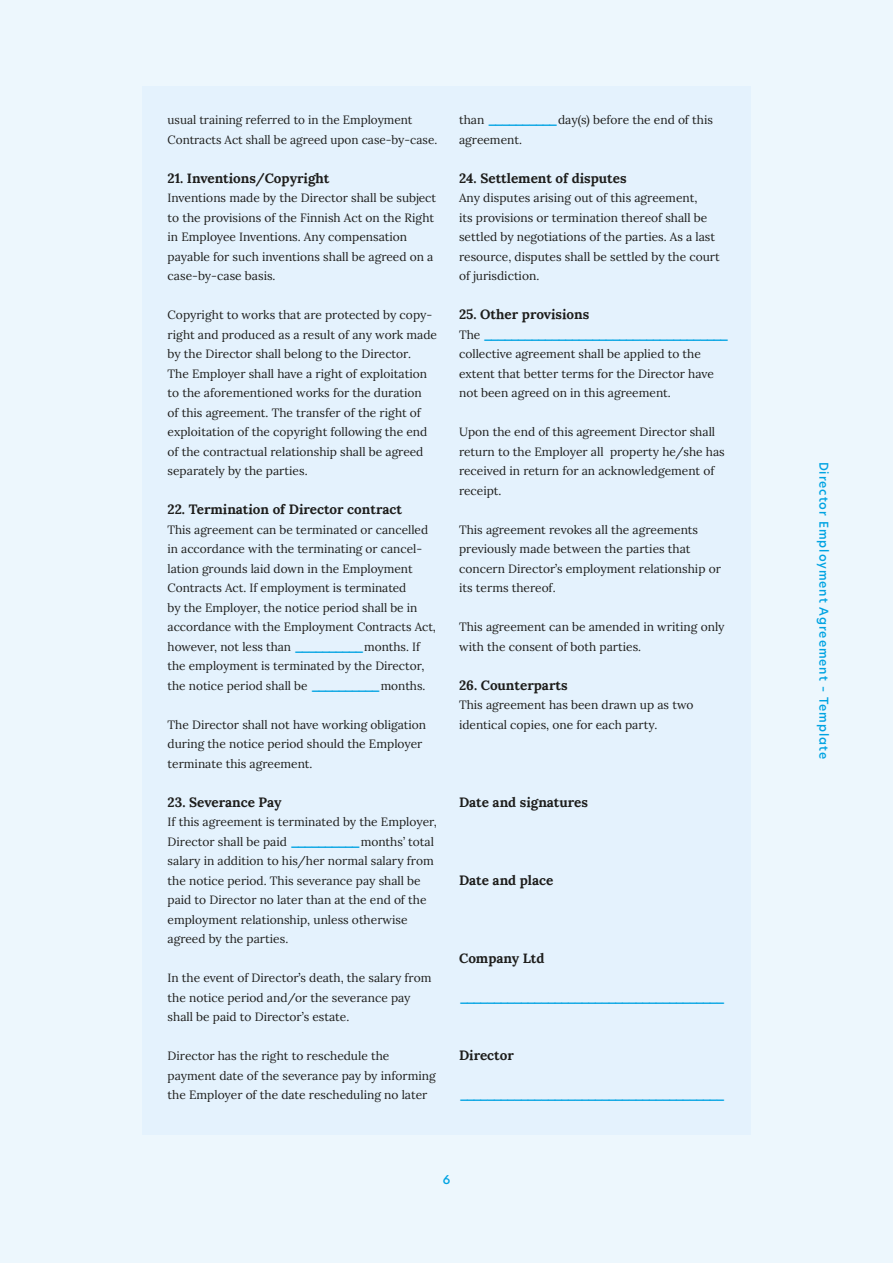
<style>
.page{position:relative;width:893px;height:1263px;background:#edf7fd}
.page>*{position:absolute;margin:0;border:0;box-sizing:border-box;transform-origin:0 0}
._1_ots{font:700 13.5px "Lora";color:#1d1d1b}
._1_leipis{font:12px/19.5px "Lora";color:#1d1d1b}
._1_leipis-2{font:700 12px "Lora";color:#00a3e2}
.t1{font:500 12px "Hero New";letter-spacing:.08em;color:#00a3e2}
.s1{font-weight:700;color:#00a3e2}
</style>
<div class="page">
<div style="left:142px;top:86px;width:608px;height:1049px;background:#e4f2fd"></div>
<p class="_1_leipis" style="left:168px;top:109px;width:271px">usual training referred to in the Employment<br>Contracts Act shall be agreed upon case-by-case.</p>
<h2 class="_1_ots" style="left:168px;top:166px;width:163px">21. Inventions/Copyright</h2>
<p class="_1_leipis" style="left:168px;top:187px;width:270px">Inventions made by the Director shall be subject to the provisions of the Finnish Act on the Right in Employee Inventions. Any compensation payable for such inventions shall be agreed on a case-by-case basis.</p>
<p class="_1_leipis" style="left:168px;top:304px;width:271px">Copyright to works that are protected by copy&shy;right and produced as a result of any work made by the Director shall belong to the Director.<br>The Employer shall have a right of exploitation to the aforementioned works for the duration<br>of this agreement. The transfer of the right of exploitation of the copyright following the end of the contractual relationship shall be agreed separately by the parties.</p>
<h2 class="_1_ots" style="left:168px;top:498px;width:236px">22. Termination of Director contract</h2>
<p class="_1_leipis" style="left:168px;top:519px;width:270px">This agreement can be terminated or cancelled in accordance with the terminating or cancel&shy;lation grounds laid down in the Employment Contracts Act. If employment is terminated<br>by the Employer, the notice period shall be in accordance with the Employment Contracts Act, however, not less than <span class="s1">__________</span> months. If the employment is terminated by the Director, the notice period shall be <span class="s1">__________</span> months.</p>
<p class="_1_leipis" style="left:168px;top:714px;width:260px">The Director shall not have working obligation during the notice period should the Employer terminate this agreement.</p>
<h2 class="_1_ots" style="left:168px;top:790px;width:115px">23. Severance Pay</h2>
<p class="_1_leipis" style="left:168px;top:811px;width:271px">If this agreement is terminated by the Employer, Director shall be paid <span class="s1">__________</span> months’ total salary in addition to his/her normal salary from the notice period. This severance pay shall be paid to Director no later than at the end of the employment relationship, unless otherwise agreed by the parties.</p>
<p class="_1_leipis" style="left:168px;top:967px;width:265px">In the event of Director’s death, the salary from the notice period and/or the severance pay shall be paid to Director’s estate.</p>
<p class="_1_leipis" style="left:168px;top:1045px;width:270px">Director has the right to reschedule the payment date of the severance pay by informing the Employer of the date rescheduling no later</p>
<p class="_1_leipis" style="left:459px;top:109px;width:255px">than <span class="s1">__________</span> day(s) before the end of this agreement.</p>
<h2 class="_1_ots" style="left:459px;top:166px;width:169px">24. Settlement of disputes</h2>
<p class="_1_leipis" style="left:459px;top:187px;width:262px">Any disputes arising out of this agreement,<br>its provisions or termination thereof shall be settled by negotiations of the parties. As a last resource, disputes shall be settled by the court of jurisdiction.</p>
<h2 class="_1_ots" style="left:459px;top:303px;width:132px">25. Other provisions</h2>
<p class="_1_leipis" style="left:459px;top:324px;width:272px">T h e <span class="s1">____________________________________ </span>collective agreement shall be applied to the extent that better terms for the Director have not been agreed on in this agreement.</p>
<p class="_1_leipis" style="left:459px;top:421px;width:267px">Upon the end of this agreement Director shall return to the Employer all property he/she has received in return for an acknowledgement of receipt.</p>
<p class="_1_leipis" style="left:459px;top:519px;width:263px">This agreement revokes all the agreements previously made between the parties that concern Director’s employment relationship or its terms thereof.</p>
<p class="_1_leipis" style="left:459px;top:616px;width:267px">This agreement can be amended in writing only with the consent of both parties.</p>
<h2 class="_1_ots" style="left:459px;top:673px;width:110px">26. Counterparts</h2>
<p class="_1_leipis" style="left:459px;top:694px;width:236px">This agreement has been drawn up as two identical copies, one for each party.</p>
<h2 class="_1_ots" style="left:459px;top:790px;width:131px">Date and signatures</h2>
<h2 class="_1_ots" style="left:459px;top:868px;width:96px">Date and place</h2>
<h2 class="_1_ots" style="left:459px;top:946px;width:87px">Company Ltd</h2>
<p class="_1_leipis-2" style="left:459px;top:987px;width:268px">_______________________________________</p>
<h2 class="_1_ots" style="left:459px;top:1044px;width:56px">Director</h2>
<p class="_1_leipis-2" style="left:459px;top:1085px;width:268px">_______________________________________</p>
<p class="t1" style="left:443px;top:1172px;width:9px">6</p>
<p class="t1" style="left:832px;top:462px;width:299px;rotate:90deg">Director Employment Agreement – Template</p>
</div>
